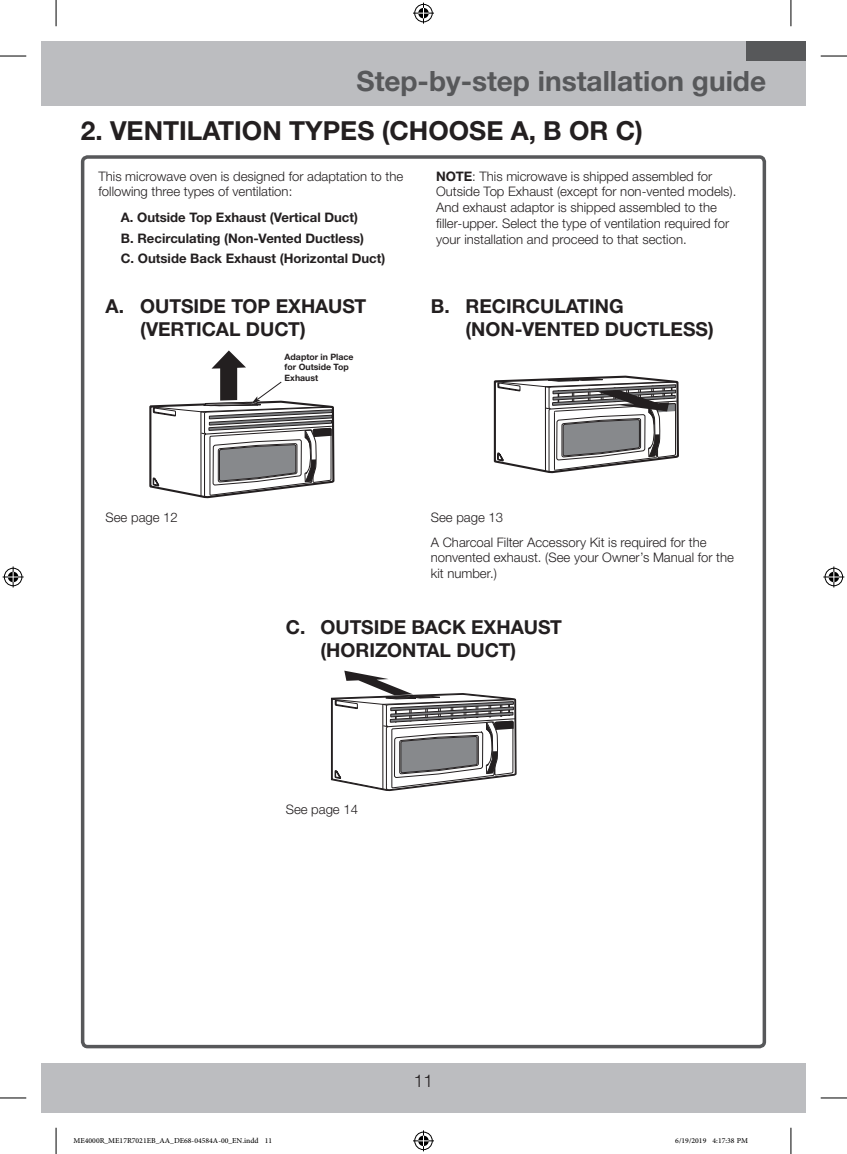
<style>
.page{position:relative;width:847px;height:1154px;background:#fff}
.page>*{position:absolute;margin:0;border:0;box-sizing:border-box;transform-origin:0 0}
.t1{font:700 28px "Helvetica Neue LTW1 G";color:#57585a}
.t2{font:700 26.25px "Helvetica Neue LTW1 G";color:#231f20}
.t3{font:700 19.25px/23.1px "Helvetica Neue LTW1 G";color:#231f20}
.t4{font:300 17.5px "Helvetica Neue LTW1 G";color:#231f20}
.t5{font:300 13.12px/15.8px "Helvetica Neue LTW1 G";color:#231f20}
.t6{font:700 13.12px/20.7px "Helvetica Neue LTW1 G";color:#231f20}
.t7{font:10.5px "Adobe Arabic";color:#000}
.t8{font:700 8.75px/10.5px "Helvetica Neue LTW1 G";color:#231f20}
.s1{font-weight:700}
</style>
<div class="page">
<div style="left:41px;top:41px;width:15px;height:65px;background:#bcbdc0"></div>
<div style="left:56px;top:41px;width:749px;height:65px;background:#bcbdc0"></div>
<div style="left:41px;top:1063px;width:15px;height:50px;background:#bcbdc0"></div>
<div style="left:56px;top:1063px;width:749px;height:50px;background:#bcbdc0"></div>
<div style="left:746px;top:41px;width:59px;height:20px;background:#57585a"></div>
<svg style="left:149px;top:350px;width:186px;height:148px"></svg>
<div style="left:284px;top:353px;width:85px;height:40px;background:#fff"></div>
<svg style="left:493px;top:376px;width:185px;height:97px"></svg>
<svg style="left:331px;top:671px;width:185px;height:120px"></svg>
<div style="left:81px;top:155px;width:684px;height:893px;border:4px solid #57585a;border-radius:5px"></div>
<svg style="left:0;top:56px;width:26px;height:1px"></svg>
<svg style="left:820px;top:56px;width:26px;height:1px"></svg>
<svg style="left:0;top:1097px;width:26px;height:1px"></svg>
<svg style="left:820px;top:1097px;width:26px;height:1px"></svg>
<svg style="left:56px;top:0;width:1px;height:26px"></svg>
<svg style="left:56px;top:1128px;width:1px;height:26px"></svg>
<svg style="left:790px;top:0;width:1px;height:26px"></svg>
<svg style="left:790px;top:1128px;width:1px;height:26px"></svg>
<svg style="left:413px;top:3px;width:21px;height:21px"></svg>
<svg style="left:413px;top:1130px;width:21px;height:21px"></svg>
<svg style="left:3px;top:566px;width:21px;height:21px"></svg>
<svg style="left:823px;top:566px;width:21px;height:21px"></svg>
<h1 class="t1" style="left:356px;top:64px;width:411px">Step-by-step installation guide</h1>
<h2 class="t2" style="left:81px;top:114px;width:563px">2. VENTILATION TYPES (CHOOSE A, B OR C)</h2>
<p class="t5" style="left:98px;top:168px;width:306px">This microwave oven is designed for adaptation to the following three types of ventilation:</p>
<p class="t6" style="left:121px;top:207px;width:266px">A. Outside Top Exhaust (Vertical Duct)<br>B. Recirculating (Non-Vented Ductless)<br>C. Outside Back Exhaust (Horizontal Duct)</p>
<p class="t5" style="left:436px;top:168px;width:301px"><span class="s1">NOTE</span>: This microwave is shipped assembled for Outside Top Exhaust (except for non-vented models).<br>And exhaust adaptor is shipped assembled to the filler-upper. Select the type of ventilation required for your installation and proceed to that section.</p>
<h3 class="t3" style="left:140px;top:295px;width:227px;text-indent:-35px">A. OUTSIDE TOP EXHAUST (VERTICAL DUCT)</h3>
<h3 class="t3" style="left:465px;top:295px;width:249px;text-indent:-35px">B. RECIRCULATING (NON-VENTED DUCTLESS)</h3>
<p class="t8" style="left:284px;top:351px;width:70px">Adaptor in Place for Outside Top<br>Exhaust</p>
<p class="t5" style="left:105px;top:509px;width:74px">See page 12</p>
<p class="t5" style="left:430px;top:504px;width:277px;line-height:24.8px">See page 13<br>A Charcoal Filter Accessory Kit is required for the</p>
<p class="t5" style="left:430px;top:550px;width:305px">nonvented exhaust. (See your Owner’s Manual for the kit number.)</p>
<h3 class="t3" style="left:285px;top:615px;width:277px;text-align:center">C. OUTSIDE BACK EXHAUST (HORIZONTAL DUCT)</h3>
<p class="t5" style="left:285px;top:802px;width:74px">See page 14</p>
<h3 class="t4" style="left:413px;top:1070px;width:21px">11</h3>
<p class="t7" style="left:74px;top:1133px;width:200px">ME4000R_ME17R7021EB_AA_DE68-04584A-00_EN.indd 11</p>
<p class="t7" style="left:675px;top:1133px;width:74px">6/19/2019 4:17:38 PM</p>
</div>
